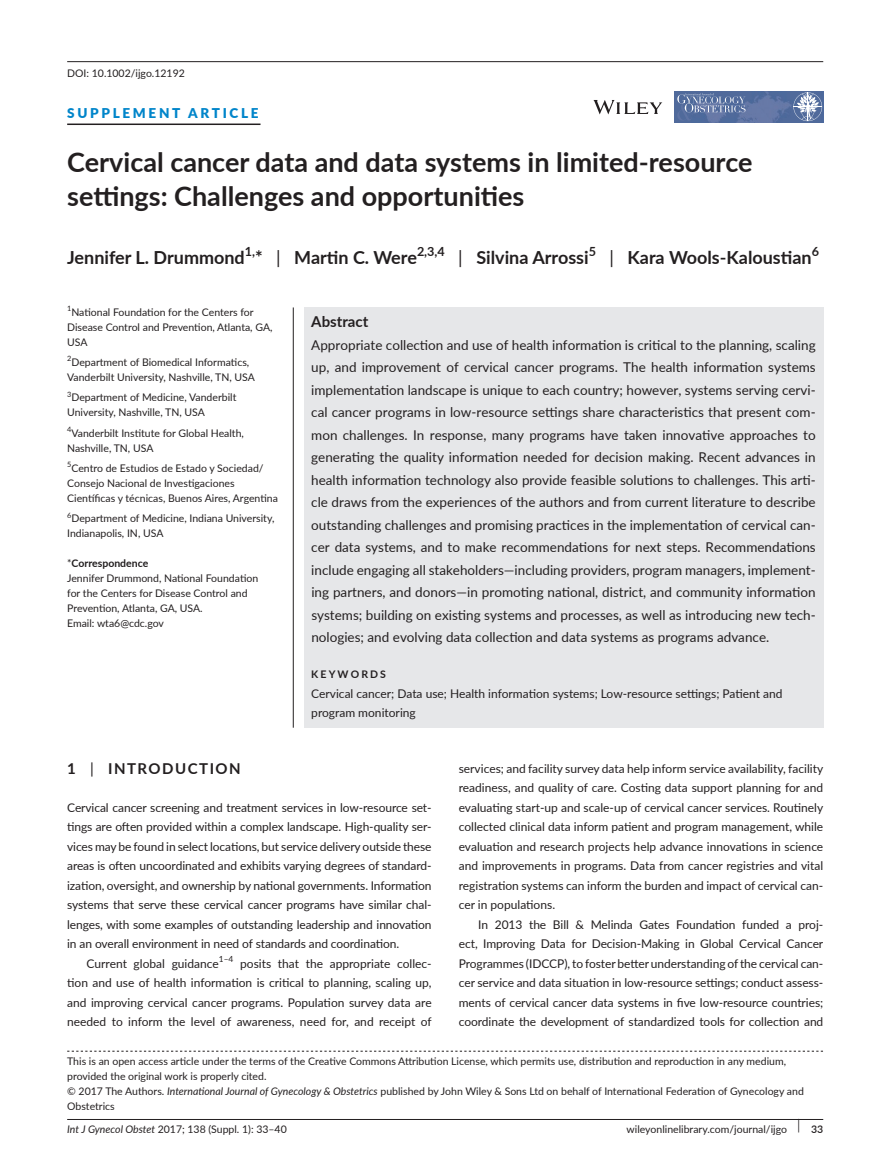
<style>
.page{position:relative;width:893px;height:1174px;background:#fff}
.page>*{position:absolute;margin:0;border:0;box-sizing:border-box;transform-origin:0 0}
.t1{font:700 27px/34.5px "Lato";color:#231f20}
.t2{font:700 18px "Lato";color:#231f20}
.t3{font:700 15px "Lato";letter-spacing:.1em;color:#231f20}
.t4{font:700 15px "Lato";color:#231f20}
.t5{font:13.5px/22.5px "Lato";color:#231f20;text-align:justify}
.t6{font:900 13.5px "Lato";letter-spacing:.2em;color:#0085ca}
.t7{font:700 12.6px "Lato";color:#231f20}
.t8{font:12px/19.5px "Lato";letter-spacing:-.005em;color:#231f20;text-align:justify}
.t9{font:10.5px/15px "Lato";color:#231f20}
.t10{font:700 10.5px "Lato";letter-spacing:.2em;color:#231f20}
.t11{font:8.4px "Lato";color:#231f20}
.t12{font:7.35px "Lato";color:#231f20}
.s1{font-weight:400}
.s2{font-weight:700}
.s3{font-style:italic}
.s4{font-weight:600}
</style>
<div class="page">
<hr style="left:67px;top:1119px;width:756px;height:1px;background:#231f20">
<svg style="left:593px;top:100px;width:69px;height:14px"></svg>
<img style="left:674px;top:92px;width:149px;height:30px">
<svg style="left:793px;top:92px;width:29px;height:29px"></svg>
<svg style="left:677px;top:93px;width:68px;height:28px;background:#687da8"></svg>
<hr style="left:67px;top:61px;width:756px;height:1px;background:#231f20">
<hr style="left:67px;top:123px;width:193px;height:2px;background:#231f20">
<div style="left:304px;top:307px;width:519px;height:420px;background:#e6e7e9"></div>
<hr style="left:293px;top:307px;width:1px;height:420px;background:#231f20">
<svg style="left:67px;top:1050px;width:756px;height:1px"></svg>
<p class="t9" style="left:67px;top:65px;width:119px">DOI: 10.1002/ijgo.12192</p>
<p class="t6" style="left:67px;top:102px;width:193px">SUPPLEMENT ARTICLE</p>
<h1 class="t1" style="left:67px;top:143px;width:687px">Cervical cancer data and data systems in limited-resource settings: Challenges and opportunities</h1>
<h2 class="t2" style="left:67px;top:244px;width:179px">Jennifer L. Drummond</h2>
<p class="t7" style="left:245px;top:242px;width:12px">1,</p>
<h2 class="t2" style="left:255px;top:244px;width:163px">* <span class="s1">|</span> Martin C. Were</h2>
<p class="t7" style="left:417px;top:242px;width:29px">2,3,4</p>
<h2 class="t2" style="left:458px;top:244px;width:132px"><span class="s1">|</span> Silvina Arrossi</h2>
<p class="t7" style="left:589px;top:242px;width:9px">5</p>
<h2 class="t2" style="left:610px;top:244px;width:204px"><span class="s1">|</span> Kara Wools-Kaloustian</h2>
<p class="t7" style="left:812px;top:242px;width:9px">6</p>
<p class="t12" style="left:67px;top:303px;width:6px">1</p>
<p class="t9" style="left:67px;top:304px;width:207px;text-indent:4px">National Foundation for the Centers for<br>Disease Control and Prevention, Atlanta, GA,<br>USA</p>
<p class="t12" style="left:67px;top:353px;width:6px">2</p>
<p class="t9" style="left:67px;top:354px;width:189px;text-align:center">Department of Biomedical Informatics,<br>Vanderbilt University, Nashville, TN, USA</p>
<p class="t12" style="left:67px;top:389px;width:6px">3</p>
<p class="t9" style="left:67px;top:390px;width:171px;text-indent:4px">Department of Medicine, Vanderbilt<br>University, Nashville, TN, USA</p>
<p class="t9" style="left:67px;top:425px;width:178px"><sup>4</sup>Vanderbilt Institute for Global Health,<br>Nashville, TN, USA</p>
<p class="t9" style="left:67px;top:460px;width:212px"><sup>5</sup>Centro de Estudios de Estado y Sociedad/<br>Consejo Nacional de Investigaciones<br>Científicas y técnicas, Buenos Aires, Argentina</p>
<p class="t9" style="left:67px;top:510px;width:209px"><sup>6</sup>Department of Medicine, Indiana University,<br>Indianapolis, IN, USA</p>
<p class="t9" style="left:67px;top:555px;width:193px">*<span class="s2">Correspondence<br></span>Jennifer Drummond, National Foundation for the Centers for Disease Control and<br>Prevention, Atlanta, GA, USA.<br>Email: wta6@cdc.gov</p>
<p class="t4" style="left:311px;top:310px;width:59px">Abstract</p>
<p class="t5" style="left:311px;top:333px;width:506px">Appropriate collection and use of health information is critical to the planning, scaling up, and improvement of cervical cancer programs. The health information systems implementation landscape is unique to each country; however, systems serving cervi&shy;cal cancer programs in low-resource settings share characteristics that present com&shy;mon challenges. In response, many programs have taken innovative approaches to generating the quality information needed for decision making. Recent advances in health information technology also provide feasible solutions to challenges. This arti&shy;cle draws from the experiences of the authors and from current literature to describe outstanding challenges and promising practices in the implementation of cervical can&shy;cer data systems, and to make recommendations for next steps. Recommendations include engaging all stakeholders—including providers, program managers, implement&shy;ing partners, and donors—in promoting national, district, and community information systems; building on existing systems and processes, as well as introducing new tech&shy;nologies; and evolving data collection and data systems as programs advance.</p>
<p class="t10" style="left:311px;top:666px;width:76px">KEYWORDS</p>
<p class="t8" style="left:311px;top:683px;width:473px">Cervical cancer; Data use; Health information systems; Low-resource settings; Patient and program monitoring</p>
<p class="t3" style="left:67px;top:757px;width:175px">1 <span class="s1">|</span> INTRODUCTION</p>
<p class="t8" style="left:67px;top:797px;width:366px">Cervical cancer screening and treatment services in low-resource set-</p>
<p class="t8" style="left:67px;top:816px;width:366px">tings are often provided within a complex landscape. High-quality ser-</p>
<p class="t8" style="left:67px;top:836px;width:366px">vices may be found in select locations, but service delivery outside these</p>
<p class="t8" style="left:67px;top:855px;width:366px">areas is often uncoordinated and exhibits varying degrees of standard-</p>
<p class="t8" style="left:67px;top:875px;width:366px">ization, oversight, and ownership by national governments. Information</p>
<p class="t8" style="left:67px;top:894px;width:366px">systems that serve these cervical cancer programs have similar chal-</p>
<p class="t8" style="left:67px;top:914px;width:366px">lenges, with some examples of outstanding leadership and innovation</p>
<p class="t8" style="left:67px;top:933px;width:334px">in an overall environment in need of standards and coordination.</p>
<p class="t8" style="left:87px;top:953px;width:134px">Current global guidance</p>
<p class="t11" style="left:219px;top:953px;width:16px">1–4</p>
<p class="t8" style="left:459px;top:758px;width:366px">services; and facility survey data help inform service availability, facility readiness, and quality of care. Costing data support planning for and evaluating start-up and scale-up of cervical cancer services. Routinely collected clinical data inform patient and program management, while evaluation and research projects help advance innovations in science and improvements in programs. Data from cancer registries and vital registration systems can inform the burden and impact of cervical can&shy;cer in populations.</p>
<p class="t8" style="left:459px;top:914px;width:366px;text-indent:19px">In 2013 the Bill &amp; Melinda Gates Foundation funded a proj&shy;ect, Improving Data for Decision-Making in Global Cervical Cancer Programmes (IDCCP), to foster better understanding ofthe cervical can&shy;cer service and data situation in low-resource settings; conduct assess&shy;ments of cervical cancer data systems in five low-resource countries; coordinate the development of standardized tools for collection and</p>
<p class="t9" style="left:67px;top:1053px;width:738px">This is an open access article under the terms of the Creative Commons Attribution License, which permits use, distribution and reproduction in any medium, provided the original work is properly cited.<br>© 2017 The Authors. <span class="s3">International Journal of Gynecology &amp; Obstetrics</span> published by John Wiley &amp; Sons Ltd on behalf of International Federation of Gynecology and Obstetrics</p>
<p class="t8" style="left:67px;top:953px;width:366px;text-indent:173px">posits that the appropriate collec&shy;tion and use of health information is critical to planning, scaling up, and improving cervical cancer programs. Population survey data are needed to inform the level of awareness, need for, and receipt of</p>
<p class="t9" style="left:67px;top:1121px;width:221px"><span class="s3">Int J Gynecol Obstet</span> 2017; 138 (Suppl. 1): 33–40</p>
<p class="t9" style="left:627px;top:1121px;width:198px">wileyonlinelibrary.com/journal/ijgo <sup>|</sup> <span class="s4">33</span></p>
</div>
